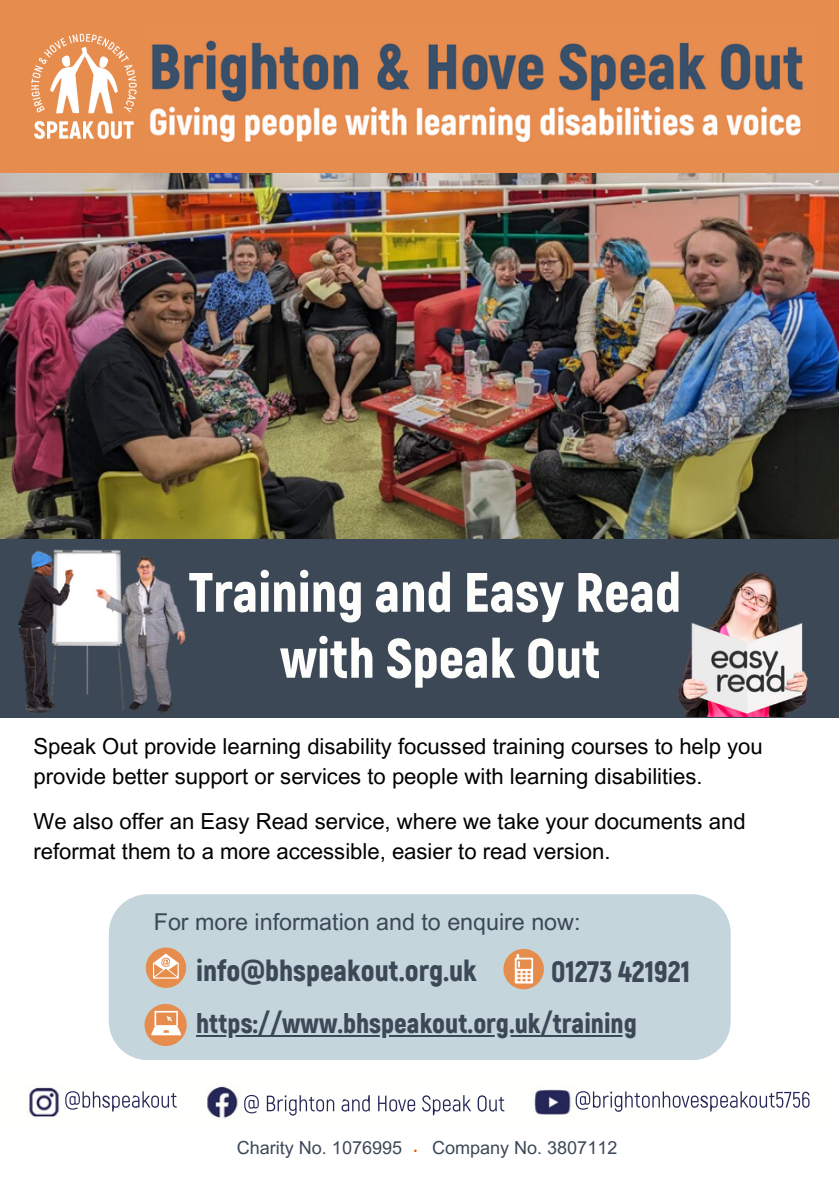
<style>
.page{position:relative;width:839px;height:1191px;background:#fff}
.page>*{position:absolute;margin:0;border:0;box-sizing:border-box;transform-origin:0 0}
.t1{font:900 55.4px/66px "Akrobat";color:#fdfdfc;text-align:center}
.t2{font:900 29.6px "Akrobat";color:#3d4857}
.t3{font:900 27.6px "Akrobat";color:#3d4857}
.t4{font:23.2px "Arial MT Pro";color:#3d4857}
.t5{font:22px/30px "Arial MT Pro";color:#000}
.t6{font:18px "Arial MT Pro";color:#3d4857}
</style>
<div class="page">
<div style="left:109px;top:894px;width:621px;height:166px;background:#c4d5dc"></div>
<img style="left:29px;top:1086px;width:781px;height:32px">
<img style="left:65px;top:1091px;width:112px;height:21px">
<img style="left:581px;top:1091px;width:227px;height:17px">
<img style="left:250px;top:1095px;width:254px;height:16px">
<img style="left:0;top:173px;width:838px;height:366px">
<div style="left:0;top:0;width:838px;height:173px;background:#e68d4e"></div>
<img style="left:149px;top:40px;width:654px;height:103px">
<div style="left:0;top:539px;width:838px;height:179px;background:#3d4857"></div>
<img style="left:31px;top:33px;width:106px;height:106px">
<img style="left:677px;top:572px;width:131px;height:145px">
<img style="left:18px;top:549px;width:168px;height:165px">
<hr style="left:196px;top:1035px;width:441px;height:1px;background:#3d4857">
<div style="left:503px;top:949px;width:41px;height:40px;background:#e68d4e;border-radius:50%"></div>
<svg style="left:514px;top:954px;width:19px;height:30px"></svg>
<div style="left:146px;top:948px;width:40px;height:40px;background:#e68d4e;border-radius:50%"></div>
<svg style="left:153px;top:954px;width:26px;height:25px"></svg>
<svg style="left:144px;top:1004px;width:43px;height:42px"></svg>
<svg style="left:151px;top:1011px;width:30px;height:24px"></svg>
<p class="t1" style="left:188px;top:557px;width:494px">Training and Easy Read with Speak Out</p>
<p class="t5" style="left:33px;top:734px;width:730px">Speak Out provide learning disability focussed training courses to help you provide better support or services to people with learning disabilities.</p>
<h2 class="t5" style="left:33px;top:809px;width:713px">We also offer an Easy Read service, where we take your documents and reformat them to a more accessible, easier to read version.</h2>
<p class="t4" style="left:154px;top:913px;width:428px">For more information and to enquire now:</p>
<h3 class="t2" style="left:196px;top:951px;width:282px">info@bhspeakout.org.uk</h3>
<h3 class="t2" style="left:551px;top:952px;width:140px">01273 421921</h3>
<h3 class="t3" style="left:196px;top:1006px;width:442px">https://www.bhspeakout.org.uk/training</h3>
<h2 class="t6" style="left:237px;top:1141px;width:167px">Charity No. 1076995</h2>
<h2 class="t6" style="left:432px;top:1141px;width:187px">Company No. 3807112</h2>
</div>
